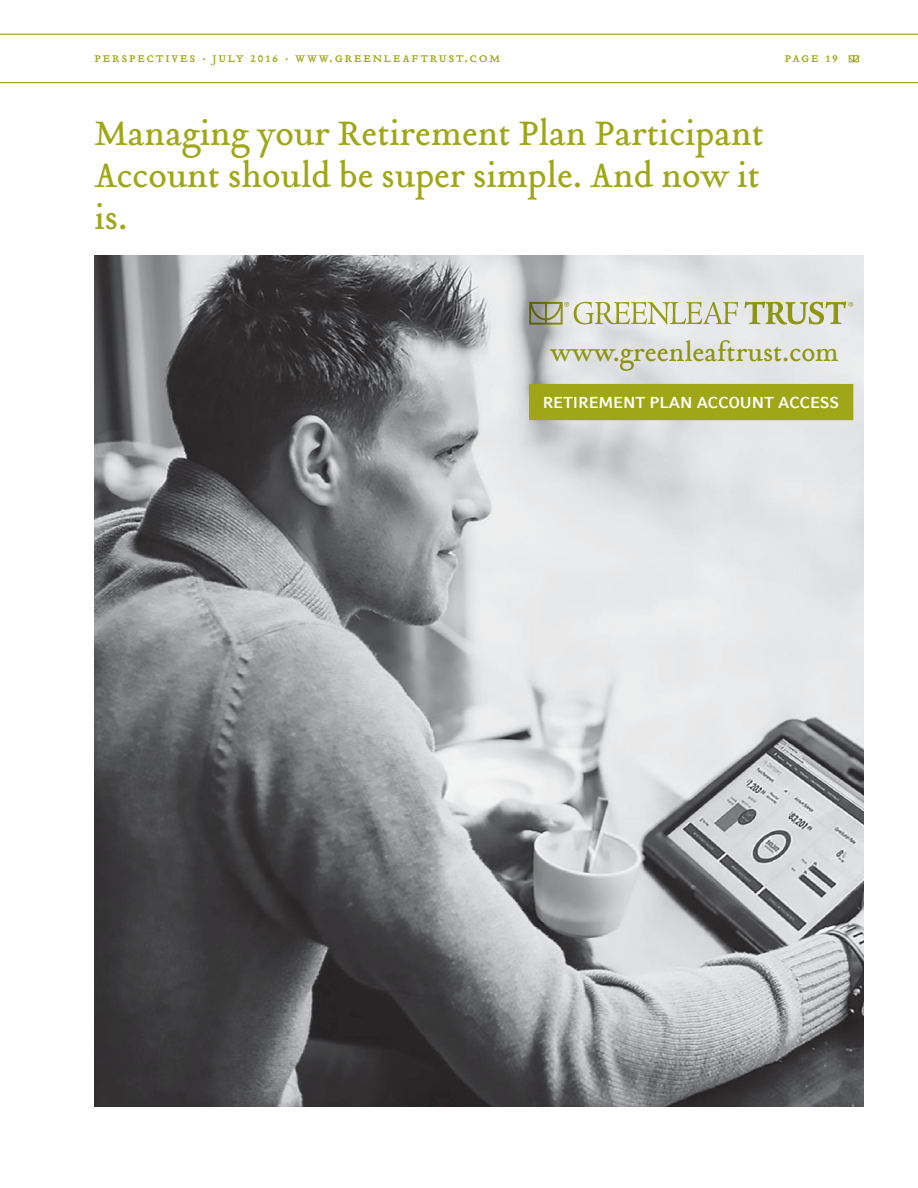
<style>
.page{position:relative;width:918px;height:1188px;background:#fff}
.page>*{position:absolute;margin:0;border:0;box-sizing:border-box;transform-origin:0 0}
.t1{font:37.5px/42px "Tribute Roman";letter-spacing:-.005em;color:#9fa617;text-align:justify}
.t2{font:28.5px "Tribute Roman";letter-spacing:-.005em;color:#9fa617}
.t3{font:700 15.75px "Compatil Fact LT Pro";letter-spacing:-.005em;color:#fff}
.t4{font:15px "Tribute Roman Small Caps";letter-spacing:.11em;color:#9fa617}
</style>
<div class="page">
<svg style="left:849px;top:55px;width:11px;height:7px"></svg>
<hr style="left:0;top:34px;width:918px;height:1px;background:#9fa617">
<hr style="left:0;top:82px;width:918px;height:1px;background:#9fa617">
<img style="left:94px;top:255px;width:770px;height:852px">
<div style="left:530px;top:384px;width:323px;height:36px;background:#9fa617"></div>
<svg style="left:744px;top:302px;width:109px;height:23px;background:#c6c99b"></svg>
<svg style="left:529px;top:302px;width:209px;height:23px;background:#c9cba8"></svg>
<p class="t4" style="left:94px;top:47px;width:407px">perspectives . july 2016 . www.greenleaftrust.com</p>
<p class="t4" style="left:785px;top:47px;width:55px">page 19</p>
<p class="t1" style="left:94px;top:112px;width:671px">Managing your Retirement Plan Participant Account should be super simple. And now it is.</p>
<p class="t2" style="left:550px;top:333px;width:290px">www.greenleaftrust.com</p>
<p class="t3" style="left:543px;top:393px;width:298px">RETIREMENT PLAN ACCOUNT ACCESS</p>
</div>
